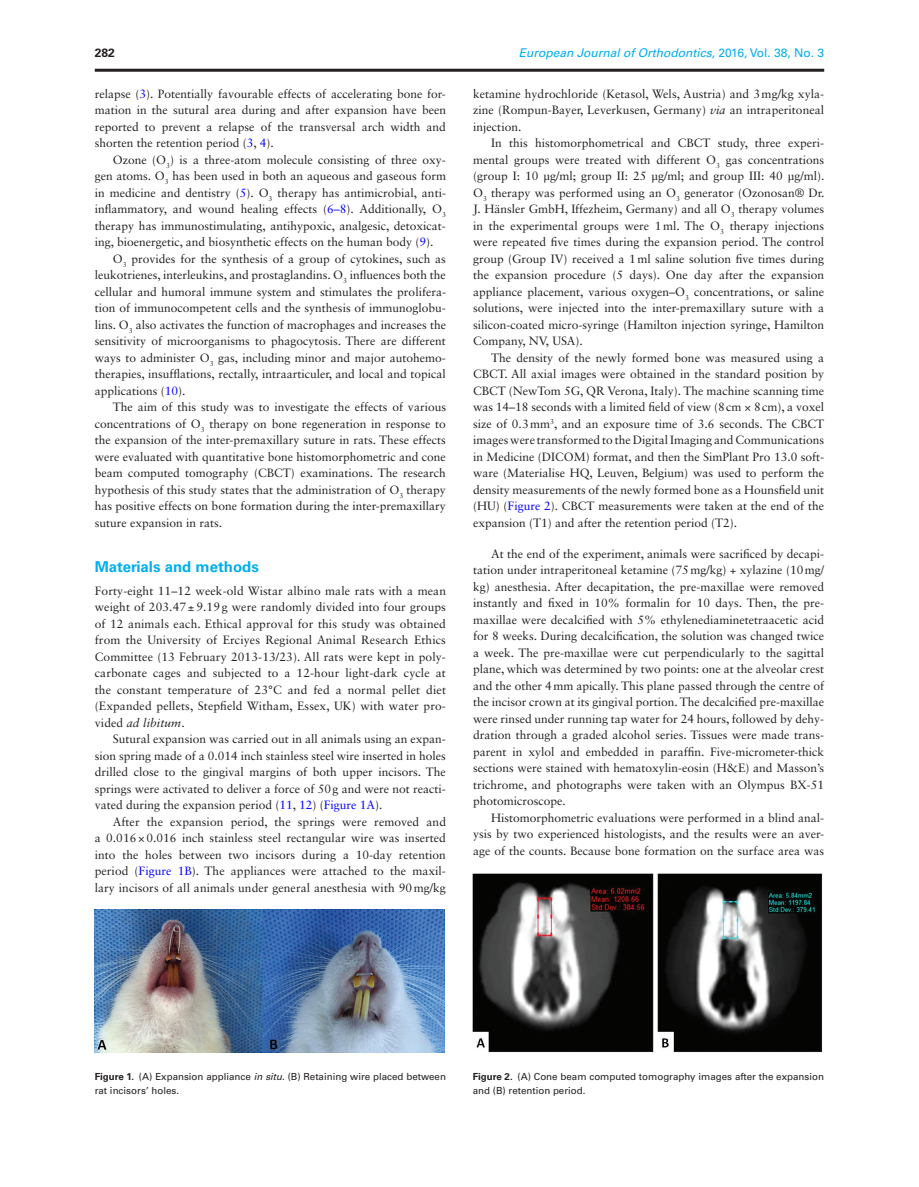
<style>
.page{position:relative;width:919px;height:1187px;background:#fff}
.page>*{position:absolute;margin:0;border:0;box-sizing:border-box;transform-origin:0 0}
.t1{font:700 15px "Univers LT Std";color:#00aeef}
.t2{font:12px/16.5px "Sabon LT Std";color:#231f20;text-align:justify}
.t3{font:italic 12px "Univers LT Std";color:#00aeef}
.t4{font:700 12px "Univers LT Std";color:#231f20}
.t5{font:9.75px/14.2px "Univers LT Std";color:#231f20}
.s1{font-style:normal}
.s2{color:#00f}
.s3{font-style:italic}
.s4{font-weight:700}
</style>
<div class="page">
<img style="left:95px;top:909px;width:349px;height:143px">
<img style="left:472px;top:873px;width:350px;height:179px">
<hr style="left:95px;top:69px;width:729px;height:3px;background:#231f20">
<p class="t4" style="left:95px;top:45px;width:22px">282</p>
<p class="t3" style="left:518px;top:45px;width:307px">European Journal of Orthodontics<span class="s1">, 2016, Vol. 38, No. 3</span></p>
<p class="t2" style="left:95px;top:85px;width:353px">relapse (<span class="s2">3</span>). Potentially favourable effects of accelerating bone for&shy;mation in the sutural area during and after expansion have been reported to prevent a relapse of the transversal arch width and shorten the retention period (<span class="s2">3</span>, <span class="s2">4</span>).</p>
<p class="t2" style="left:95px;top:151px;width:353px;text-indent:18px">Ozone (O<sub>3</sub>) is a three-atom molecule consisting of three oxy&shy;gen atoms. O<sub>3</sub> has been used in both an aqueous and gaseous form in medicine and dentistry (<span class="s2">5</span>). O<sub>3</sub> therapy has antimicrobial, anti&shy;inflammatory, and wound healing effects (<span class="s2">6–8</span>). Additionally, O<sub>3 </sub>therapy has immunostimulating, antihypoxic, analgesic, detoxicat&shy;ing, bioenergetic, and biosynthetic effects on the human body (<span class="s2">9</span>).</p>
<p class="t2" style="left:95px;top:250px;width:353px;text-indent:18px">O<sub>3</sub> provides for the synthesis of a group of cytokines, such as leukotrienes, interleukins, and prostaglandins. O<sub>3</sub> influences both the cellular and humoral immune system and stimulates the prolifera&shy;tion of immunocompetent cells and the synthesis of immunoglobu&shy;lins. O<sub>3</sub> also activates the function of macrophages and increases the sensitivity of microorganisms to phagocytosis. There are different ways to administer O<sub>3</sub> gas, including minor and major autohemo&shy;therapies, insufflations, rectally, intraarticuler, and local and topical applications (<span class="s2">10</span>).</p>
<p class="t2" style="left:95px;top:399px;width:353px;text-indent:18px">The aim of this study was to investigate the effects of various concentrations of O<sub>3</sub> therapy on bone regeneration in response to the expansion of the inter-premaxillary suture in rats. These effects were evaluated with quantitative bone histomorphometric and cone beam computed tomography (CBCT) examinations. The research hypothesis of this study states that the administration of O<sub>3</sub> therapy has positive effects on bone formation during the inter-premaxillary suture expansion in rats.</p>
<p class="t1" style="left:95px;top:558px;width:166px">Materials and methods</p>
<p class="t2" style="left:95px;top:582px;width:353px">Forty-eight 11–12 week-old Wistar albino male rats with a mean weight of 203.47 ± 9.19 g were randomly divided into four groups of 12 animals each. Ethical approval for this study was obtained from the University of Erciyes Regional Animal Research Ethics Committee (13 February 2013-13/23). All rats were kept in poly&shy;carbonate cages and subjected to a 12-hour light-dark cycle at the constant temperature of 23°C and fed a normal pellet diet (Expanded pellets, Stepfield Witham, Essex, UK) with water pro&shy;vided <span class="s3">ad libitum</span>.</p>
<p class="t2" style="left:95px;top:730px;width:353px;text-indent:18px">Sutural expansion was carried out in all animals using an expan&shy;sion spring made of a 0.014 inch stainless steel wire inserted in holes drilled close to the gingival margins of both upper incisors. The springs were activated to deliver a force of 50g and were not reacti&shy;vated during the expansion period (<span class="s2">11</span>, <span class="s2">12</span>) (<span class="s2">Figure 1A</span>).</p>
<p class="t2" style="left:95px;top:813px;width:353px;text-indent:18px">After the expansion period, the springs were removed and a 0.016×0.016 inch stainless steel rectangular wire was inserted into the holes between two incisors during a 10-day retention period (<span class="s2">Figure 1B</span>). The appliances were attached to the maxil&shy;lary incisors of all animals under general anesthesia with 90mg/kg</p>
<p class="t2" style="left:473px;top:85px;width:353px">ketamine hydrochloride (Ketasol, Wels, Austria) and 3mg/kg xyla&shy;zine (Rompun-Bayer, Leverkusen, Germany) <span class="s3">via</span> an intraperitoneal injection.</p>
<p class="t2" style="left:473px;top:135px;width:353px;text-indent:18px">In this histomorphometrical and CBCT study, three experi&shy;mental groups were treated with different O<sub>3</sub> gas concentrations (group I: 10 µg/ml; group II: 25 µg/ml; and group III: 40 µg/ml).<br>O<sub>3</sub> therapy was performed using an O<sub>3</sub> generator (Ozonosan® Dr.<br>J. Hänsler GmbH, Iffezheim, Germany) and all O<sub>3</sub> therapy volumes in the experimental groups were 1ml. The O<sub>3</sub> therapy injections were repeated five times during the expansion period. The control group (Group IV) received a 1ml saline solution five times during the expansion procedure (5 days). One day after the expansion appliance placement, various oxygen–O<sub>3</sub> concentrations, or saline solutions, were injected into the inter-premaxillary suture with a silicon-coated micro-syringe (Hamilton injection syringe, Hamilton Company, NV, USA).</p>
<p class="t2" style="left:473px;top:349px;width:353px;text-indent:18px">The density of the newly formed bone was measured using a CBCT. All axial images were obtained in the standard position by CBCT (NewTom 5G, QR Verona, Italy). The machine scanning time was 14–18 seconds with a limited field of view (8cm × 8cm), a voxel size of 0.3mm<sup>3</sup>, and an exposure time of 3.6 seconds. The CBCT images were transformed to the Digital Imaging and Communications in Medicine (DICOM) format, and then the SimPlant Pro 13.0 soft&shy;ware (Materialise HQ, Leuven, Belgium) was used to perform the density measurements of the newly formed bone as a Hounsfield unit (HU) (<span class="s2">Figure 2</span>). CBCT measurements were taken at the end of the expansion (T1) and after the retention period (T2).</p>
<p class="t2" style="left:473px;top:545px;width:353px;text-indent:18px">At the end of the experiment, animals were sacrificed by decapi&shy;tation under intraperitoneal ketamine (75mg/kg) + xylazine (10mg/ kg) anesthesia. After decapitation, the pre-maxillae were removed instantly and fixed in 10% formalin for 10 days. Then, the pre&shy;maxillae were decalcified with 5% ethylenediaminetetraacetic acid for 8 weeks. During decalcification, the solution was changed twice a week. The pre-maxillae were cut perpendicularly to the sagittal plane, which was determined by two points: one at the alveolar crest and the other 4mm apically. This plane passed through the centre of the incisor crown at its gingival portion. The decalcified pre-maxillae were rinsed under running tap water for 24 hours, followed by dehy&shy;dration through a graded alcohol series. Tissues were made trans&shy;parent in xylol and embedded in paraffin. Five-micrometer-thick sections were stained with hematoxylin-eosin (H&amp;E) and Masson’s trichrome, and photographs were taken with an Olympus BX-51 photomicroscope.</p>
<p class="t2" style="left:473px;top:809px;width:352px;text-indent:18px">Histomorphometric evaluations were performed in a blind anal&shy;ysis by two experienced histologists, and the results were an aver&shy;age of the counts. Because bone formation on the surface area was</p>
<p class="t5" style="left:95px;top:1069px;width:352px"><span class="s4">Figure 1.</span> (A) Expansion appliance <span class="s3">in situ</span>. (B) Retaining wire placed between rat incisors’ holes.</p>
<p class="t5" style="left:472px;top:1069px;width:353px"><span class="s4">Figure 2.</span> (A) Cone beam computed tomography images after the expansion and (B) retention period.</p>
</div>
